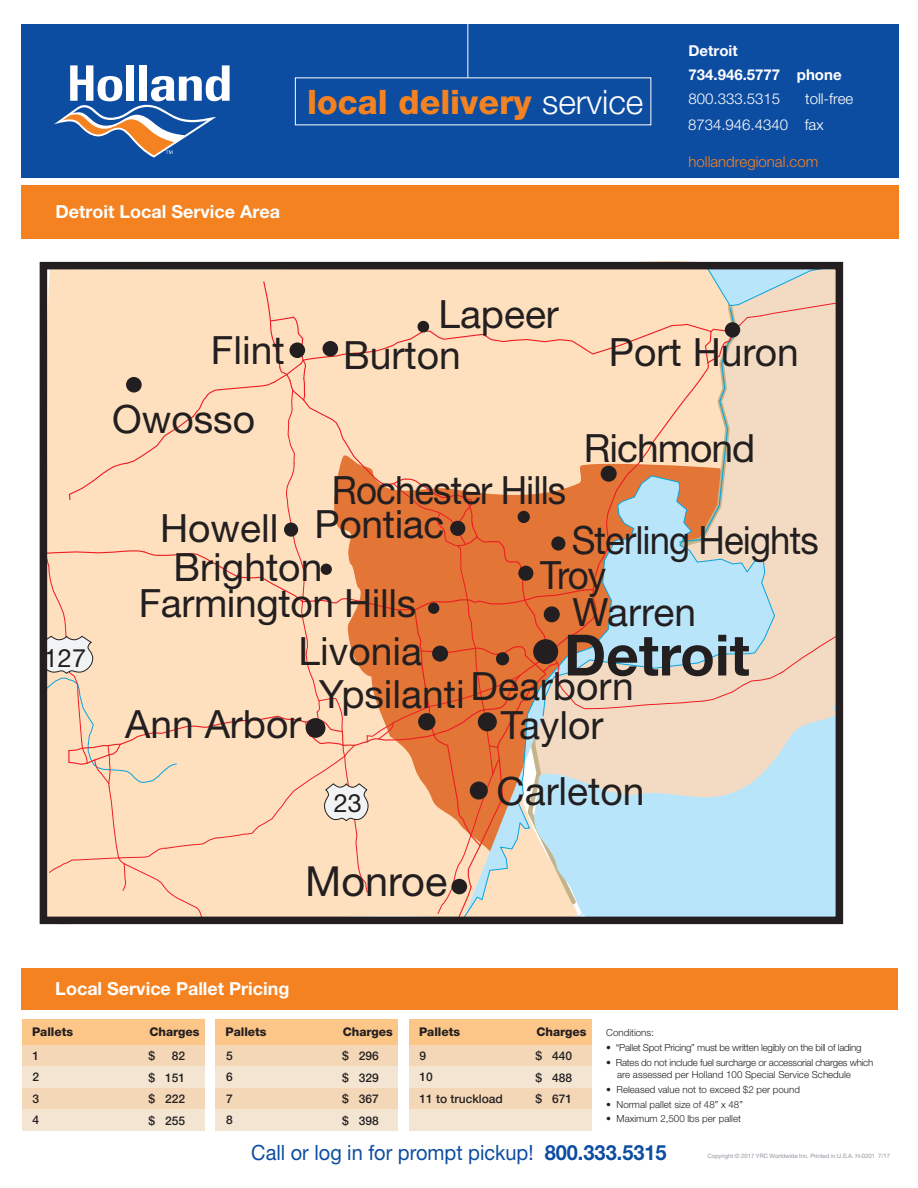
<style>
.page{position:relative;width:918px;height:1188px;background:#fff}
.page>*{position:absolute;margin:0;border:0;box-sizing:border-box;transform-origin:0 0}
.t1{font:700 57px "Helvetica Neue LT Std";color:#231f20}
.t2{font:41.55px "Helvetica Neue LT Std";color:#231f20}
.t3{font:39px "Helvetica Neue LT Std";color:#231f20}
.t4{font:39px "Helvetica Neue LT Std";letter-spacing:-.025em;color:#231f20;scale:.94 1}
.t5{font:39px "Helvetica Neue LT Std";letter-spacing:-.025em;color:#231f20}
.t6{font:39px "Helvetica Neue LT Std";color:#231f20;scale:.94 1}
.t7{font:800 33.75px "Helvetica Neue LT Std";color:#f58220}
.t8{font:25.2px "Helvetica Neue LT Std";color:#231f20}
.t9{font:21px "Helvetica Neue LT Std";color:#0d4da1;scale:.95 1}
.t10{font:700 18px "Helvetica Neue LT Std";color:#fff}
.t11{font:300 15px "Helvetica Neue LT Std";color:#fff}
.t12{font:700 15px/24px "Helvetica Neue LT Std";color:#fff}
.t13{font:300 15px "Helvetica Neue LT Std";color:#f58220}
.t14{font:500 12px/21.6px "Helvetica Neue LT Std";color:#231f20;text-align:justify}
.t15{font:800 12px "Helvetica Neue LT Std";color:#231f20}
.t16{font:300 9.75px/11.7px "Helvetica Neue LT Std";letter-spacing:-.025em;color:#231f20}
.t17{font:300 9.75px "Helvetica Neue LT Std";color:#231f20}
.t18{font:6px "Helvetica Neue LT Std";letter-spacing:-.01em;color:#90969d}
.s1{font-weight:300;color:#fff}
.s2{font-weight:700}
</style>
<div class="page">
<div style="left:21px;top:185px;width:877px;height:54px;background:#f58220"></div>
<div style="left:21px;top:968px;width:877px;height:42px;background:#f58220"></div>
<div style="left:21px;top:24px;width:877px;height:153px;background:#0d4da1"></div>
<hr style="left:468px;top:23px;width:1px;height:55px;background:#fff">
<svg style="left:49px;top:271px;width:785px;height:644px;background:#eeceb2"></svg>
<div style="left:725px;top:322px;width:15px;height:16px;background:#231f20;border-radius:50%"></div>
<div style="left:322px;top:341px;width:16px;height:16px;background:#231f20;border-radius:50%"></div>
<div style="left:126px;top:377px;width:16px;height:16px;background:#231f20;border-radius:50%"></div>
<div style="left:452px;top:879px;width:15px;height:15px;background:#231f20;border-radius:50%"></div>
<div style="left:450px;top:521px;width:15px;height:15px;background:#231f20;border-radius:50%"></div>
<div style="left:478px;top:712px;width:19px;height:19px;background:#231f20;border-radius:50%"></div>
<div style="left:470px;top:782px;width:18px;height:18px;background:#231f20;border-radius:50%"></div>
<div style="left:551px;top:536px;width:14px;height:15px;background:#231f20;border-radius:50%"></div>
<div style="left:306px;top:718px;width:19px;height:20px;background:#231f20;border-radius:50%"></div>
<div style="left:418px;top:713px;width:17px;height:17px;background:#231f20;border-radius:50%"></div>
<div style="left:284px;top:523px;width:14px;height:14px;background:#231f20;border-radius:50%"></div>
<div style="left:601px;top:466px;width:16px;height:16px;background:#231f20;border-radius:50%"></div>
<div style="left:544px;top:606px;width:16px;height:16px;background:#231f20;border-radius:50%"></div>
<div style="left:432px;top:646px;width:16px;height:16px;background:#231f20;border-radius:50%"></div>
<div style="left:533px;top:639px;width:25px;height:25px;background:#231f20;border-radius:50%"></div>
<div style="left:518px;top:566px;width:15px;height:15px;background:#231f20;border-radius:50%"></div>
<div style="left:321px;top:564px;width:11px;height:11px;background:#231f20;border-radius:50%"></div>
<div style="left:518px;top:511px;width:12px;height:12px;background:#231f20;border-radius:50%"></div>
<div style="left:496px;top:652px;width:13px;height:13px;background:#231f20;border-radius:50%"></div>
<div style="left:428px;top:603px;width:11px;height:11px;background:#231f20;border-radius:50%"></div>
<div style="left:40px;top:262px;width:803px;height:662px;border:8px solid #231f20"></div>
<div style="left:22px;top:1019px;width:182px;height:26px;background:#fdc689"></div>
<div style="left:22px;top:1045px;width:182px;height:21px;background:#f3d7b7"></div>
<div style="left:22px;top:1066px;width:182px;height:22px;background:#f3e5d2"></div>
<div style="left:22px;top:1088px;width:182px;height:21px;background:#f3d7b7"></div>
<div style="left:22px;top:1109px;width:182px;height:22px;background:#f3e5d2"></div>
<div style="left:215px;top:1019px;width:183px;height:26px;background:#fdc689"></div>
<div style="left:215px;top:1045px;width:183px;height:21px;background:#f3d7b7"></div>
<div style="left:215px;top:1066px;width:183px;height:22px;background:#f3e5d2"></div>
<div style="left:215px;top:1088px;width:183px;height:21px;background:#f3d7b7"></div>
<div style="left:215px;top:1109px;width:183px;height:22px;background:#f3e5d2"></div>
<div style="left:409px;top:1019px;width:182px;height:26px;background:#fdc689"></div>
<div style="left:409px;top:1045px;width:182px;height:21px;background:#f3d7b7"></div>
<div style="left:409px;top:1066px;width:182px;height:22px;background:#f3e5d2"></div>
<div style="left:409px;top:1088px;width:182px;height:21px;background:#f3d7b7"></div>
<div style="left:409px;top:1109px;width:182px;height:21px;background:#f3e5d2"></div>
<div style="left:289px;top:342px;width:16px;height:16px;background:#231f20;border-radius:50%"></div>
<svg style="left:54px;top:65px;width:176px;height:93px"></svg>
<h3 class="t7" style="left:307px;top:82px;width:338px">local delivery <span class="s1">service</span></h3>
<h3 class="t10" style="left:55px;top:201px;width:226px">Detroit Local Service Area</h3>
<h3 class="t12" style="left:689px;top:39px;width:155px">Detroit<br>734.946.5777 phone</h3>
<h3 class="t11" style="left:689px;top:90px;width:93px">800.333.5315</h3>
<h3 class="t11" style="left:805px;top:90px;width:50px">toll-free</h3>
<h3 class="t11" style="left:688px;top:115px;width:137px">8734.946.4340 fax</h3>
<h3 class="t13" style="left:689px;top:153px;width:131px">hollandregional.com</h3>
<h3 class="t3" style="left:211px;top:326px;width:75px">Flint</h3>
<h3 class="t3" style="left:112px;top:396px;width:144px">Owosso</h3>
<h3 class="t3" style="left:438px;top:291px;width:122px">Lapeer</h3>
<h3 class="t3" style="left:343px;top:332px;width:119px">Burton</h3>
<h3 class="t3" style="left:609px;top:329px;width:191px">Port Huron</h3>
<h3 class="t4" style="left:332px;top:467px;width:251px">Rochester Hills</h3>
<h3 class="t5" style="left:584px;top:424px;width:173px">Richmond</h3>
<h3 class="t8" style="left:44px;top:643px;width:44px">127</h3>
<h3 class="t3" style="left:315px;top:501px;width:131px">Pontiac</h3>
<h3 class="t3" style="left:160px;top:505px;width:120px">Howell</h3>
<h3 class="t4" style="left:572px;top:517px;width:264px">Sterling Heights</h3>
<h3 class="t3" style="left:174px;top:544px;width:150px">Brighton</h3>
<h3 class="t6" style="left:540px;top:552px;width:72px">Troy</h3>
<h3 class="t3" style="left:139px;top:580px;width:279px">Farmington Hills</h3>
<h3 class="t3" style="left:573px;top:589px;width:125px">Warren</h3>
<h3 class="t3" style="left:299px;top:628px;width:125px">Livonia</h3>
<h3 class="t3" style="left:125px;top:700px;width:178px">Ann Arbor</h3>
<h3 class="t3" style="left:319px;top:671px;width:147px">Ypsilanti</h3>
<h1 class="t1" style="left:564px;top:620px;width:187px">Detroit</h1>
<h3 class="t3" style="left:471px;top:663px;width:165px">Dearborn</h3>
<h3 class="t3" style="left:501px;top:702px;width:104px">Taylor</h3>
<h3 class="t8" style="left:334px;top:788px;width:30px">23</h3>
<h3 class="t3" style="left:497px;top:768px;width:150px">Carleton</h3>
<h2 class="t2" style="left:305px;top:856px;width:144px">Monroe</h2>
<h3 class="t10" style="left:55px;top:978px;width:236px">Local Service Pallet Pricing</h3>
<p class="t15" style="left:32px;top:1025px;width:43px">Pallets</p>
<p class="t15" style="left:149px;top:1025px;width:52px">Charges</p>
<p class="t14" style="left:33px;top:1044px;width:8px">1<br>2<br>3<br>4</p>
<p class="t15" style="left:226px;top:1025px;width:43px">Pallets</p>
<p class="t15" style="left:343px;top:1025px;width:52px">Charges</p>
<p class="t14" style="left:226px;top:1044px;width:8px">5<br>6<br>7<br>8</p>
<p class="t15" style="left:419px;top:1025px;width:43px">Pallets</p>
<p class="t15" style="left:536px;top:1025px;width:52px">Charges</p>
<p class="t14" style="left:420px;top:1044px;width:85px;text-align:left">9<br>10<br>11 to truckload</p>
<p class="t17" style="left:606px;top:1026px;width:49px">Conditions:</p>
<p class="t16" style="left:606px;top:1041px;width:257px">• “Pallet Spot Pricing” must be written legibly on the bill of lading</p>
<p class="t16" style="left:617px;top:1056px;width:258px;text-indent:-11px">• Rates do not include fuel surcharge or accessorial charges which are assessed per Holland 100 Special Service Schedule</p>
<p class="t17" style="left:606px;top:1083px;width:195px">• Released value not to exceed $2 per pound</p>
<p class="t17" style="left:606px;top:1098px;width:138px">• Normal pallet size of 48” x 48”</p>
<p class="t17" style="left:606px;top:1113px;width:136px">• Maximum 2,500 lbs per pallet</p>
<h3 class="t9" style="left:251px;top:1140px;width:439px">Call or log in for prompt pickup! <span class="s2">800.333.5315</span></h3>
<p class="t14" style="left:149px;top:1045px;width:8px">$</p>
<p class="t14" style="left:149px;top:1045px;width:38px;text-indent:23px">82 $ 151 $ 222 $ 255</p>
<p class="t14" style="left:342px;top:1045px;width:38px">$ 296 $ 329 $ 367 $ 398</p>
<p class="t14" style="left:536px;top:1045px;width:38px">$ 440 $ 488 $ 671</p>
<p class="t18" style="left:707px;top:1152px;width:184px">Copyright © 2017 YRC Worldwide Inc. Printed in U.S.A. H-0201 7/17</p>
</div>
